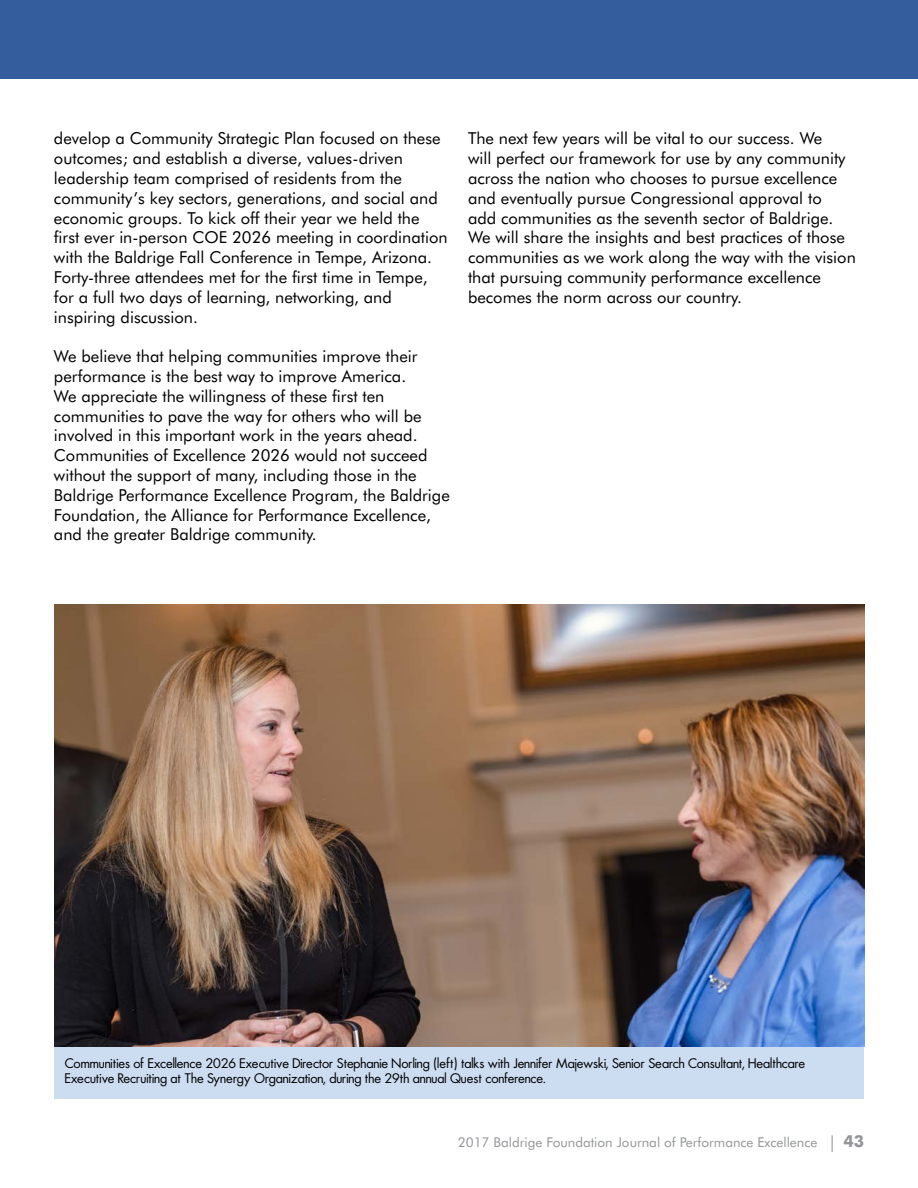
<style>
.page{position:relative;width:918px;height:1188px;background:#fff}
.page>*{position:absolute;margin:0;border:0;box-sizing:border-box;transform-origin:0 0}
.t1{font:16.5px/19.8px "Futura BT";color:#000}
.t2{font:13.5px/15px "DNF Futsans";color:#000}
.t3{font:13.5px "Futura BT";color:#939598}
.s1{font-size:16.5px}
.s2{font-weight:700;font-size:16.5px}
</style>
<div class="page">
<div style="left:0;top:0;width:918px;height:79px;background:#345d9d"></div>
<div style="left:54px;top:1047px;width:810px;height:52px;background:#ccddf1"></div>
<img style="left:54px;top:604px;width:811px;height:443px">
<p class="t1" style="left:54px;top:128px;width:395px">develop a Community Strategic Plan focused on these outcomes; and establish a diverse, values-driven leadership team comprised of residents from the community’s key sectors, generations, and social and economic groups. To kick off their year we held the first ever in-person COE 2026 meeting in coordination with the Baldrige Fall Conference in Tempe, Arizona.<br>Forty-three attendees met for the first time in Tempe, for a full two days of learning, networking, and inspiring discussion.</p>
<p class="t1" style="left:54px;top:346px;width:397px">We believe that helping communities improve their performance is the best way to improve America.<br>We appreciate the willingness of these first ten communities to pave the way for others who will be involved in this important work in the years ahead.<br>Communities of Excellence 2026 would not succeed without the support of many, including those in the Baldrige Performance Excellence Program, the Baldrige Foundation, the Alliance for Performance Excellence, and the greater Baldrige community.</p>
<p class="t1" style="left:468px;top:128px;width:389px">The next few years will be vital to our success. We<br>will perfect our framework for use by any community across the nation who chooses to pursue excellence and eventually pursue Congressional approval to<br>add communities as the seventh sector of Baldrige.<br>We will share the insights and best practices of those communities as we work along the way with the vision that pursuing community performance excellence becomes the norm across our country.</p>
<p class="t2" style="left:65px;top:1056px;width:742px">Communities of Excellence 2026 Executive Director Stephanie Norling (left) talks with Jennifer Majewski, Senior Search Consultant, Healthcare<br>Executive Recruiting at The Synergy Organization, during the 29th annual Quest conference.</p>
<p class="t3" style="left:458px;top:1134px;width:408px">2017 Baldrige Foundation Journal of Performance Excellence <span class="s1">|</span> <span class="s2">43</span></p>
</div>
